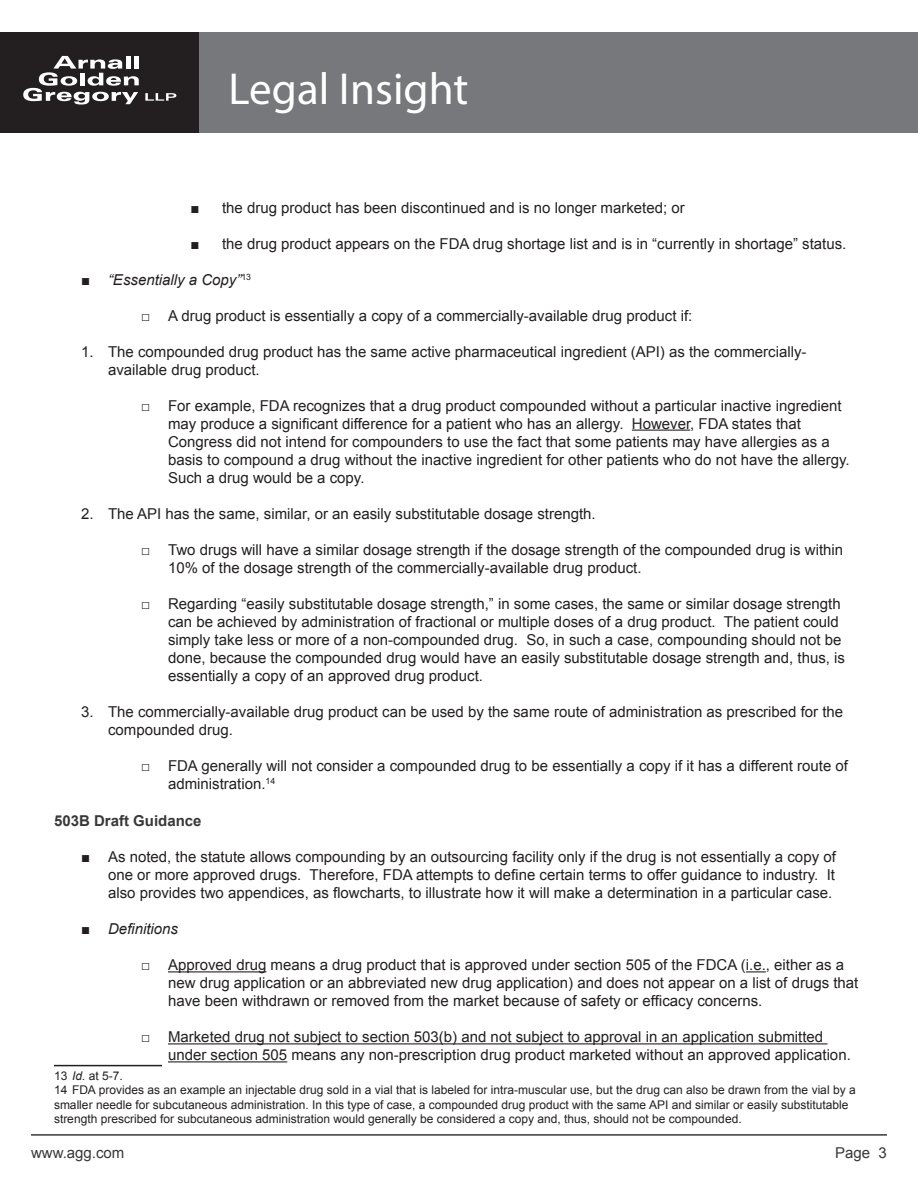
<style>
.page{position:relative;width:918px;height:1188px;background:#fff}
.page>*{position:absolute;margin:0;border:0;box-sizing:border-box;transform-origin:0 0}
.t1{font:45px "Myriad Pro";color:#fff}
.t2{font:15px/18px "Arial";color:#231f20}
.t3{font:italic 15px "Arial";color:#231f20}
.Subtitles{font:700 15px "Arial";color:#383839}
.t4{font:15px "Arial";color:#383839}
.Footnote{font:12px/14.4px "Arial";color:#231f20}
.s1{font-style:normal}
.s2{font-style:italic}
</style>
<div class="page">
<div style="left:0;top:32px;width:200px;height:101px;background:#231f20"></div>
<svg style="left:23px;top:56px;width:116px;height:49px"></svg>
<svg style="left:145px;top:93px;width:31px;height:8px"></svg>
<div style="left:200px;top:32px;width:718px;height:101px;background:#76787b"></div>
<hr style="left:31px;top:1134px;width:856px;height:2px;background:#383839">
<hr style="left:632px;top:430px;width:58px;height:1px;background:#231f20">
<hr style="left:168px;top:971px;width:98px;height:1px;background:#231f20">
<svg style="left:746px;top:971px;width:20px;height:1px"></svg>
<hr style="left:168px;top:1043px;width:660px;height:1px;background:#231f20">
<hr style="left:168px;top:1061px;width:119px;height:1px;background:#231f20">
<hr style="left:54px;top:1065px;width:108px;height:1px;background:#231f20">
<h1 class="t1" style="left:229px;top:61px;width:241px">Legal Insight</h1>
<p class="t2" style="left:190px;top:198px;width:496px">■ the drug product has been discontinued and is no longer marketed; or</p>
<p class="t2" style="left:190px;top:234px;width:657px">■ the drug product appears on the FDA drug shortage list and is in “currently in shortage” status.</p>
<p class="t3" style="left:81px;top:270px;width:172px"><span class="s1">■</span> “Essentially a Copy”<sup>13</sup></p>
<p class="t2" style="left:141px;top:306px;width:553px">□ A drug product is essentially a copy of a commercially-available drug product if:</p>
<p class="t2" style="left:108px;top:342px;width:700px;text-indent:-27px">1. The compounded drug product has the same active pharmaceutical ingredient (API) as the commercially&shy;available drug product.</p>
<p class="t2" style="left:168px;top:396px;width:683px;text-indent:-27px">□ For example, FDA recognizes that a drug product compounded without a particular inactive ingredient may produce a significant difference for a patient who has an allergy. However, FDA states that Congress did not intend for compounders to use the fact that some patients may have allergies as a basis to compound a drug without the inactive ingredient for other patients who do not have the allergy.<br>Such a drug would be a copy.</p>
<p class="t2" style="left:81px;top:504px;width:516px">2. The API has the same, similar, or an easily substitutable dosage strength.</p>
<p class="t2" style="left:168px;top:540px;width:677px;text-indent:-27px">□ Two drugs will have a similar dosage strength if the dosage strength of the compounded drug is within<br>10% of the dosage strength of the commercially-available drug product.</p>
<p class="t2" style="left:168px;top:594px;width:679px;text-indent:-27px">□ Regarding “easily substitutable dosage strength,” in some cases, the same or similar dosage strength can be achieved by administration of fractional or multiple doses of a drug product. The patient could simply take less or more of a non-compounded drug. So, in such a case, compounding should not be done, because the compounded drug would have an easily substitutable dosage strength and, thus, is essentially a copy of an approved drug product.</p>
<p class="t2" style="left:108px;top:702px;width:737px;text-indent:-27px">3. The commercially-available drug product can be used by the same route of administration as prescribed for the compounded drug.</p>
<p class="t2" style="left:168px;top:756px;width:682px;text-indent:-27px">□ FDA generally will not consider a compounded drug to be essentially a copy if it has a different route of administration.<sup>14</sup></p>
<p class="Subtitles" style="left:54px;top:811px;width:149px">503B Draft Guidance</p>
<p class="t2" style="left:108px;top:848px;width:729px;text-align:justify;text-indent:-27px">■ As noted, the statute allows compounding by an outsourcing facility only if the drug is not essentially a copy of one or more approved drugs. Therefore, FDA attempts to define certain terms to offer guidance to industry. It also provides two appendices, as flowcharts, to illustrate how it will make a determination in a particular case.</p>
<p class="t3" style="left:81px;top:919px;width:99px"><span class="s1">■</span> Definitions</p>
<p class="t2" style="left:168px;top:956px;width:692px;text-indent:-27px">□ Approved drug means a drug product that is approved under section 505 of the FDCA (i.e., either as a new drug application or an abbreviated new drug application) and does not appear on a list of drugs that have been withdrawn or removed from the market because of safety or efficacy concerns.</p>
<p class="t2" style="left:168px;top:1028px;width:684px;text-indent:-27px">□ Marketed drug not subject to section 503(b) and not subject to approval in an application submitted under section 505 means any non-prescription drug product marketed without an approved application.</p>
<p class="Footnote" style="left:54px;top:1069px;width:70px">13 <span class="s2">Id.</span> at 5-7.</p>
<p class="Footnote" style="left:54px;top:1083px;width:803px">14 FDA provides as an example an injectable drug sold in a vial that is labeled for intra-muscular use, but the drug can also be drawn from the vial by a smaller needle for subcutaneous administration. In this type of case, a compounded drug product with the same API and similar or easily substitutable strength prescribed for subcutaneous administration would generally be considered a copy and, thus, should not be compounded.</p>
<p class="t4" style="left:31px;top:1142px;width:95px">www.agg.com</p>
<p class="t4" style="left:835px;top:1142px;width:53px">Page 3</p>
</div>
